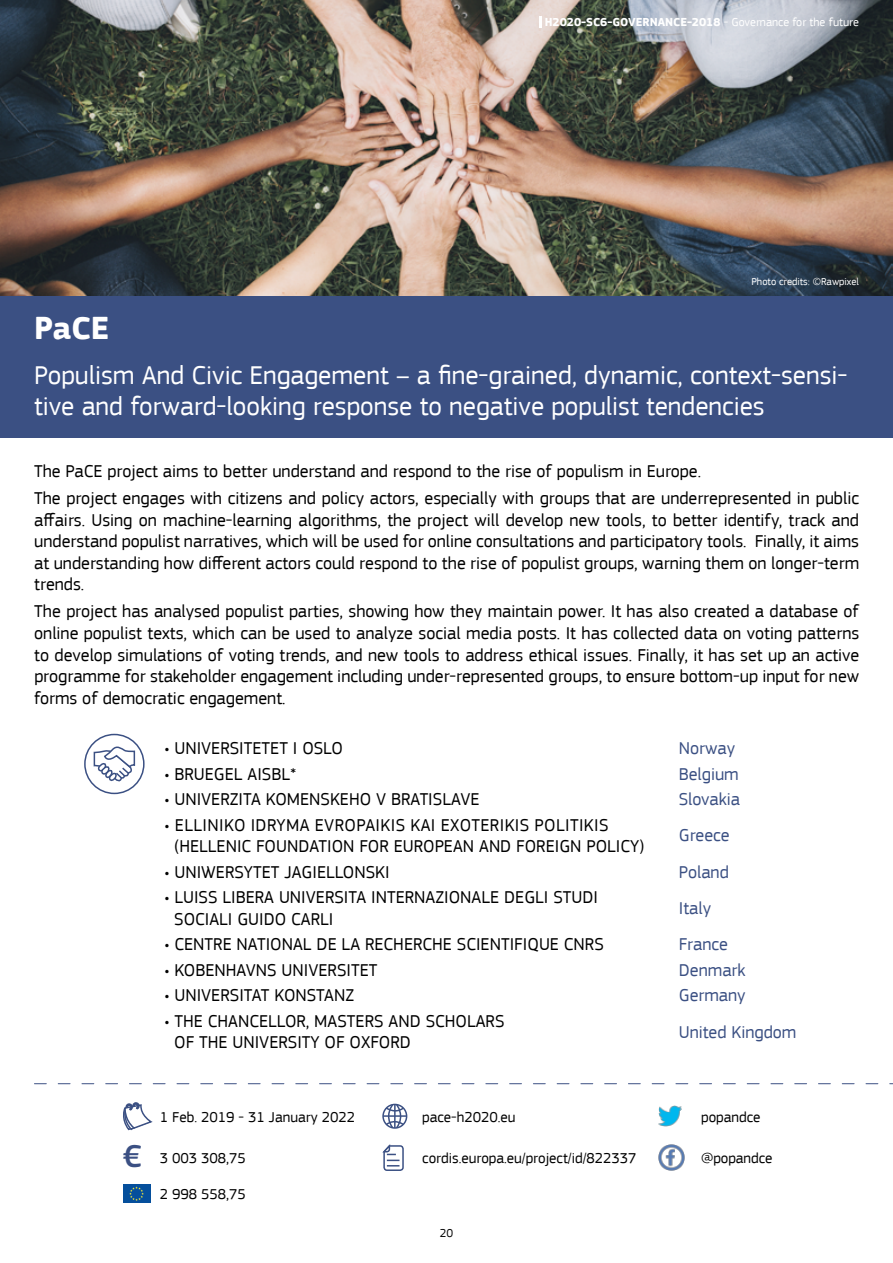
<style>
.page{position:relative;width:893px;height:1263px;background:#fff}
.page>*{position:absolute;margin:0;border:0;box-sizing:border-box;transform-origin:0 0}
.t1{font:700 33px "EC Square Sans Pro";color:#fff}
.t2{font:27px/31.5px "EC Square Sans Pro";color:#fff}
.t3{font:18px/21.6px "EC Square Sans Pro";color:#000}
.t4{font:18px "EC Square Sans Pro";color:#3b5083}
.t5{font:15px "EC Square Sans Pro";color:#000}
.t6{font:700 12px "EC Square Sans Pro";color:#fff}
.t7{font:12px "EC Square Sans Pro";color:#000}
.t8{font:10.5px "EC Square Sans Pro";color:#fff}
.s1{font-weight:400}
.s2{font-weight:500;font-size:33px;color:#3b5083}
</style>
<div class="page">
<img style="left:0;top:0;width:893px;height:297px">
<svg style="left:539px;top:16px;width:3px;height:12px"></svg>
<div style="left:0;top:297px;width:893px;height:141px;background:#3b5083"></div>
<svg style="left:34px;top:1083px;width:859px;height:1px"></svg>
<div style="left:84px;top:734px;width:61px;height:60px;border:2px solid #3b5083;border-radius:50%"></div>
<svg style="left:93px;top:742px;width:43px;height:40px"></svg>
<svg style="left:123px;top:1102px;width:29px;height:29px"></svg>
<div style="left:382px;top:1104px;width:25px;height:25px;border:2px solid #3b5083;border-radius:50%"></div>
<hr style="left:383px;top:1115px;width:24px;height:2px;background:#3b5083">
<svg style="left:384px;top:1103px;width:22px;height:26px"></svg>
<img style="left:659px;top:1105px;width:23px;height:22px">
<svg style="left:382px;top:1144px;width:22px;height:27px"></svg>
<img style="left:659px;top:1144px;width:26px;height:26px">
<div style="left:123px;top:1185px;width:27px;height:18px;background:#054f9c"></div>
<svg style="left:129px;top:1186px;width:15px;height:15px"></svg>
<p class="t6" style="left:545px;top:15px;width:316px">H2020-SC6-GOVERNANCE-2018 <span class="s1">- Governance for the future</span></p>
<p class="t8" style="left:752px;top:275px;width:109px">Photo credits: ©Rawpixel</p>
<h1 class="t1" style="left:34px;top:308px;width:77px">PaCE</h1>
<h2 class="t2" style="left:34px;top:359px;width:815px">Populism And Civic Engagement – a fine-grained, dynamic, context-sensi&shy;tive and forward-looking response to negative populist tendencies</h2>
<p class="t3" style="left:34px;top:458px;width:826px;line-height:27px">The PaCE project aims to better understand and respond to the rise of populism in Europe.<br>The project engages with citizens and policy actors, especially with groups that are underrepresented in public</p>
<p class="t3" style="left:34px;top:509px;width:827px;text-align:justify">affairs. Using on machine-learning algorithms, the project will develop new tools, to better identify, track and understand populist narratives, which will be used for online consultations and participatory tools. Finally, it aims at understanding how different actors could respond to the rise of populist groups, warning them on longer-term trends.</p>
<p class="t3" style="left:34px;top:601px;width:827px;text-align:justify">The project has analysed populist parties, showing how they maintain power. It has also created a database of online populist texts, which can be used to analyze social media posts. It has collected data on voting patterns to develop simulations of voting trends, and new tools to address ethical issues. Finally, it has set up an active programme for stakeholder engagement including under-represented groups, to ensure bottom-up input for new forms of democratic engagement.</p>
<p class="t3" style="left:164px;top:737px;width:180px">• UNIVERSITETET I OSLO</p>
<p class="t4" style="left:679px;top:737px;width:58px">Norway</p>
<p class="t3" style="left:164px;top:763px;width:133px">• BRUEGEL AISBL*</p>
<p class="t4" style="left:679px;top:763px;width:62px">Belgium</p>
<p class="t3" style="left:164px;top:788px;width:317px">• UNIVERZITA KOMENSKEHO V BRATISLAVE</p>
<p class="t4" style="left:679px;top:788px;width:63px">Slovakia</p>
<p class="t3" style="left:165px;top:814px;width:29px">• Elliniko</p>
<p class="t3" style="left:251px;top:814px;width:15px">Idryma</p>
<p class="t3" style="left:315px;top:814px;width:19px">Evropaikiskai</p>
<p class="t3" style="left:441px;top:814px;width:19px">Exoterikis</p>
<p class="t3" style="left:174px;top:814px;width:472px;text-indent:360px">Politikis<br>(HELLENIC FOUNDATION FOR EUROPEAN AND FOREIGN POLICY)</p>
<p class="t4" style="left:679px;top:825px;width:52px">Greece</p>
<p class="t3" style="left:164px;top:861px;width:227px">• UNIWERSYTET JAGIELLONSKI</p>
<p class="t4" style="left:679px;top:861px;width:52px">Poland</p>
<p class="t3" style="left:174px;top:886px;width:425px;text-indent:-10px">• LUISS LIBERA UNIVERSITA INTERNAZIONALE DEGLI STUDI<br>SOCIALI GUIDO CARLI</p>
<p class="t4" style="left:679px;top:897px;width:34px">Italy</p>
<p class="t3" style="left:164px;top:934px;width:441px">• CENTRE NATIONAL DE LA RECHERCHE SCIENTIFIQUE CNRS</p>
<p class="t4" style="left:679px;top:934px;width:51px">France</p>
<p class="t3" style="left:164px;top:959px;width:215px">• KOBENHAVNS UNIVERSITET</p>
<p class="t4" style="left:679px;top:959px;width:68px">Denmark</p>
<p class="t3" style="left:164px;top:985px;width:191px">• UNIVERSITAT KONSTANZ</p>
<p class="t4" style="left:679px;top:985px;width:68px">Germany</p>
<p class="t3" style="left:174px;top:1010px;width:332px;text-indent:-10px">• THE CHANCELLOR, MASTERS AND SCHOLARS<br>OF THE UNIVERSITY OF OXFORD</p>
<p class="t4" style="left:679px;top:1021px;width:119px">United Kingdom</p>
<p class="t5" style="left:160px;top:1108px;width:197px">1 Feb. 2019 - 31 January 2022</p>
<p class="t5" style="left:422px;top:1108px;width:95px">pace-h2020.eu</p>
<p class="t5" style="left:701px;top:1108px;width:61px">popandce</p>
<p class="t5" style="left:123px;top:1149px;width:124px"><span class="s2">€</span> 3 003 308,75</p>
<p class="t5" style="left:422px;top:1149px;width:216px">cordis.europa.eu/project/id/822337</p>
<p class="t5" style="left:701px;top:1149px;width:73px">@popandce</p>
<p class="t5" style="left:160px;top:1186px;width:88px">2 998 558,75</p>
<p class="t7" style="left:440px;top:1226px;width:15px">20</p>
</div>
